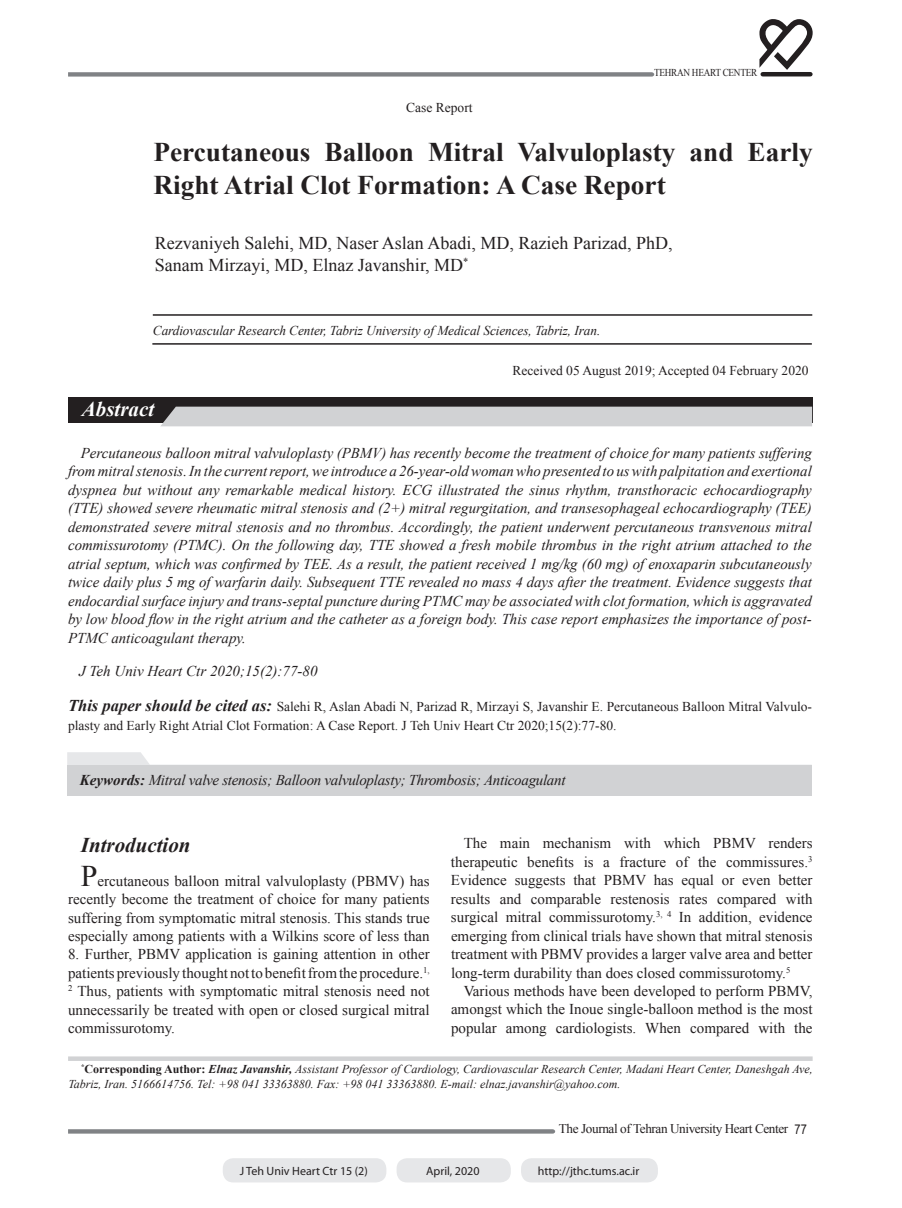
<style>
.page{position:relative;width:902px;height:1208px;background:#fff}
.page>*{position:absolute;margin:0;border:0;box-sizing:border-box;transform-origin:0 0}
.t1{font:700 27px/32.4px "Times New Roman";color:#231f20}
.t2{font:italic 700 21px "Times New Roman";color:#231f20}
.t3{font:italic 700 21px "Times New Roman";color:#fff}
.t4{font:18px/21.6px "Times New Roman";color:#231f20}
.t5{font:italic 15px/18.5px "Times New Roman";letter-spacing:-.01em;color:#231f20;text-align:justify}
.t6{font:15px/18.5px "Times New Roman";color:#231f20;text-align:justify}
.t7{font:13.5px/18.5px "Times New Roman";color:#231f20}
.t8{font:italic 13.5px "Times New Roman";letter-spacing:-.005em;color:#231f20}
.t9{font:13.2px "Times New Roman";letter-spacing:-.03em;color:#231f20}
.t10{font:italic 12px/14.4px "Times New Roman";color:#231f20}
.t11{font:12px "Myriad Pro";color:#231f20}
.t12{font:10.5px "Times New Roman";letter-spacing:-.03em;color:#231f20;scale:.88 1}
.s1{font-weight:700;font-style:italic;font-size:16.5px}
.s2{font-weight:700}
.s3{font-size:30px}
.s4{font-weight:700;font-style:normal}
.s5{font-family:"Arial Narrow";font-size:13.5px}
</style>
<div class="page">
<svg style="left:68px;top:72px;width:587px;height:5px;background:#909295"></svg>
<svg style="left:759px;top:19px;width:53px;height:51px"></svg>
<hr style="left:762px;top:72px;width:48px;height:4px;background:#231f20">
<svg style="left:68px;top:1129px;width:488px;height:4px;background:#87898c"></svg>
<div style="left:68px;top:1056px;width:744px;height:5px;background:#d1d2d4"></div>
<div style="left:223px;top:1158px;width:163px;height:24px;background:#e6e7e9;border-radius:11px"></div>
<div style="left:521px;top:1158px;width:137px;height:24px;background:#e6e7e9;border-radius:11px"></div>
<div style="left:396px;top:1158px;width:115px;height:24px;background:#e6e7e9;border-radius:11px"></div>
<hr style="left:153px;top:314px;width:659px;height:2px;background:#231f20">
<hr style="left:152px;top:343px;width:659px;height:2px;background:#231f20">
<div style="left:68px;top:397px;width:744px;height:26px;background:#231f20"></div>
<div style="left:161px;top:406px;width:651px;height:20px;background:#d1d2d4"></div>
<svg style="left:67px;top:752px;width:744px;height:13px"></svg>
<div style="left:67px;top:765px;width:744px;height:30px;background:#d1d2d4"></div>
<p class="t12" style="left:654px;top:66px;width:119px">TEHRAN HEART CENTER</p>
<p class="t7" style="left:406px;top:98px;width:68px">Case Report</p>
<h1 class="t1" style="left:153px;top:135px;width:660px">Percutaneous Balloon Mitral Valvuloplasty and Early<br>Right Atrial Clot Formation: A Case Report</h1>
<p class="t4" style="left:155px;top:232px;width:519px">Rezvaniyeh Salehi, MD, Naser Aslan Abadi, MD, Razieh Parizad, PhD,<br>Sanam Mirzayi, MD, Elnaz Javanshir, MD<sup>*</sup></p>
<p class="t8" style="left:153px;top:321px;width:449px">Cardiovascular Research Center, Tabriz University of Medical Sciences, Tabriz, Iran.</p>
<h2 class="t3" style="left:82px;top:394px;width:74px">Abstract</h2>
<p class="t7" style="left:512px;top:361px;width:297px">Received 05 August 2019; Accepted 04 February 2020</p>
<p class="t5" style="left:68px;top:443px;width:745px;text-indent:13px">Percutaneous balloon mitral valvuloplasty (PBMV) has recently become the treatment of choice for many patients suffering from mitral stenosis. In the current report, we introduce a 26-year-old woman who presented to us with palpitation and exertional dyspnea but without any remarkable medical history. ECG illustrated the sinus rhythm, transthoracic echocardiography (TTE) showed severe rheumatic mitral stenosis and (2+) mitral regurgitation, and transesophageal echocardiography (TEE) demonstrated severe mitral stenosis and no thrombus. Accordingly, the patient underwent percutaneous transvenous mitral commissurotomy (PTMC). On the following day, TTE showed a fresh mobile thrombus in the right atrium attached to the atrial septum, which was confirmed by TEE. As a result, the patient received 1 mg/kg (60 mg) of enoxaparin subcutaneously twice daily plus 5 mg of warfarin daily. Subsequent TTE revealed no mass 4 days after the treatment. Evidence suggests that endocardial surface injury and trans-septal puncture during PTMC may be associated with clot formation, which is aggravated by low blood flow in the right atrium and the catheter as a foreign body. This case report emphasizes the importance of post-PTMC anticoagulant therapy.</p>
<p class="t5" style="left:79px;top:661px;width:240px">J Teh Univ Heart Ctr 2020;15(2):77-80</p>
<p class="t7" style="left:68px;top:697px;width:745px"><span class="s1">This paper should be cited as:</span> Salehi R, Aslan Abadi N, Parizad R, Mirzayi S, Javanshir E. Percutaneous Balloon Mitral Valvulo&shy;plasty and Early Right Atrial Clot Formation: A Case Report. J Teh Univ Heart Ctr 2020;15(2):77-80.</p>
<p class="t5" style="left:80px;top:770px;width:487px"><span class="s2">Keywords:</span> Mitral valve stenosis; Balloon valvuloplasty; Thrombosis; Anticoagulant</p>
<h2 class="t2" style="left:81px;top:830px;width:111px">Introduction</h2>
<p class="t6" style="left:68px;top:871px;width:363px;text-indent:13px"><span class="s3">P</span>ercutaneous balloon mitral valvuloplasty (PBMV) has recently become the treatment of choice for many patients suffering from symptomatic mitral stenosis. This stands true especially among patients with a Wilkins score of less than</p>
<p class="t6" style="left:68px;top:945px;width:363px">8. Further, PBMV application is gaining attention in other patients previously thought not to benefit from the procedure.<sup>1, 2</sup> Thus, patients with symptomatic mitral stenosis need not unnecessarily be treated with open or closed surgical mitral commissurotomy.</p>
<p class="t6" style="left:451px;top:834px;width:363px;text-indent:13px">The main mechanism with which PBMV renders therapeutic benefits is a fracture of the commissures.<sup>3<br></sup>Evidence suggests that PBMV has equal or even better results and comparable restenosis rates compared with surgical mitral commissurotomy.<sup>3,</sup> <sup>4</sup> In addition, evidence emerging from clinical trials have shown that mitral stenosis treatment with PBMV provides a larger valve area and better long-term durability than does closed commissurotomy.<sup>5</sup></p>
<p class="t6" style="left:451px;top:981px;width:363px;text-indent:13px">Various methods have been developed to perform PBMV, amongst which the Inoue single-balloon method is the most popular among cardiologists. When compared with the</p>
<p class="t10" style="left:68px;top:1062px;width:746px;text-indent:13px"><sup>*</sup><span class="s4">Corresponding Author:</span> <span class="s2">Elnaz Javanshir,</span> Assistant Professor of Cardiology, Cardiovascular Research Center, Madani Heart Center, Daneshgah Ave,<br>Tabriz, Iran. 5166614756. Tel: +98 041 33363880. Fax: +98 041 33363880. E-mail: elnaz.javanshir@yahoo.com.</p>
<p class="t9" style="left:559px;top:1119px;width:249px">The Journal of Tehran University Heart Center <span class="s5">77</span></p>
<p class="t11" style="left:240px;top:1164px;width:129px">J Teh Univ Heart Ctr 15 (2)</p>
<p class="t11" style="left:426px;top:1164px;width:55px">April, 2020</p>
<p class="t11" style="left:538px;top:1164px;width:103px">http://jthc.tums.ac.ir</p>
</div>
